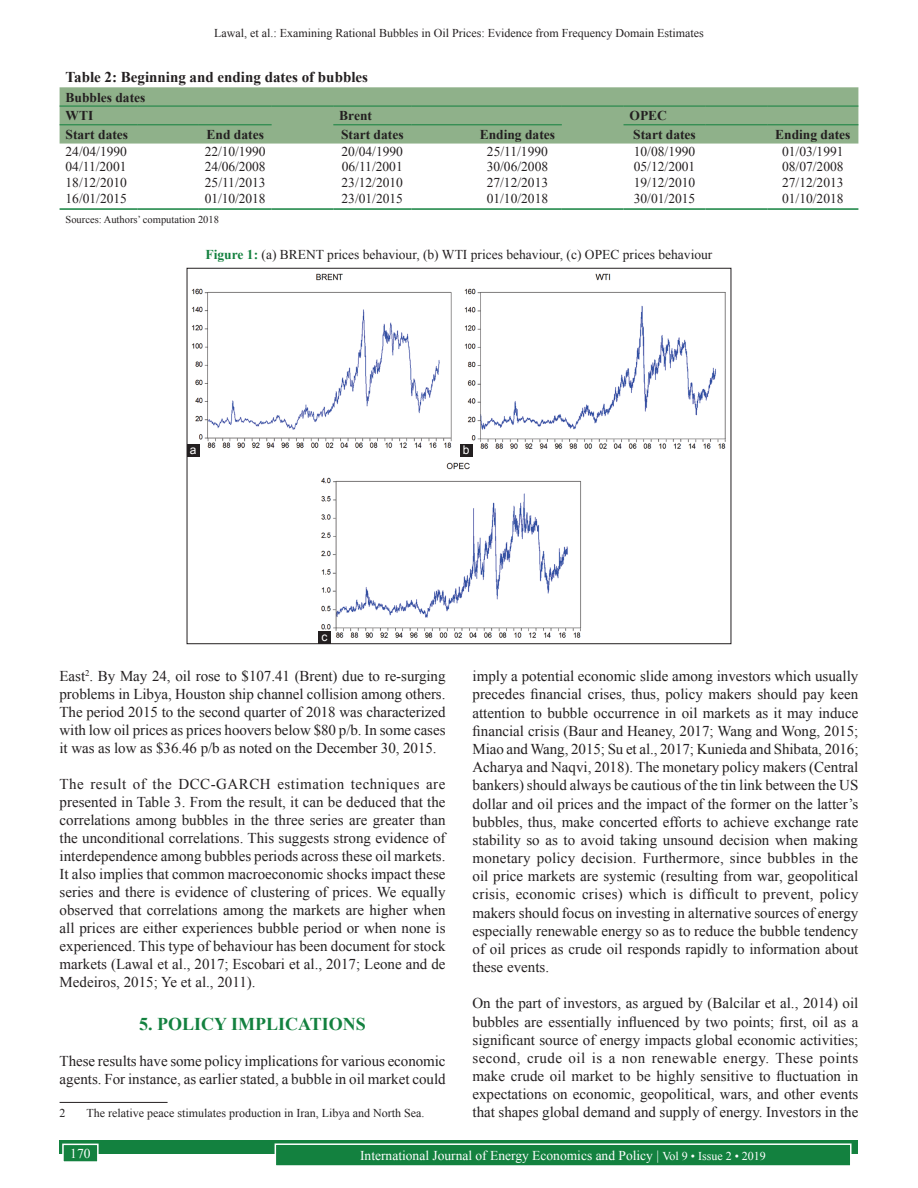
<style>
.page{position:relative;width:918px;height:1188px;background:#fff}
.page>*{position:absolute;margin:0;border:0;box-sizing:border-box;transform-origin:0 0}
.t1{font:700 18px "Times New Roman";color:#13813f}
.TX{font:15px/18.1px "Times New Roman";color:#231f20;text-align:justify}
.TT{font:700 15px "Times New Roman";color:#231f20}
.TB{font:13.5px "Times New Roman";color:#231f20}
.TCH{font:700 13.5px "Times New Roman";color:#231f20}
.FGC{font:13.5px "Times New Roman";color:#231f20}
.t2{font:13.5px "Times New Roman";color:#fff}
.TBL{font:13.5px "Times New Roman";color:#231f20}
.FN{font:12px "Times New Roman";color:#231f20}
.LABEL{font:12px "Arial";color:#fff}
.TFN{font:10.5px "Times New Roman";color:#231f20}
.s1{font-weight:700;color:#13813f}
.s2{font-size:12px}
</style>
<div class="page">
<div style="left:60px;top:1140px;width:798px;height:13px;background:#13813f"></div>
<div style="left:275px;top:1144px;width:576px;height:22px;background:#13813f"></div>
<div style="left:275px;top:1143px;width:577px;height:24px;border:2px solid #fff"></div>
<div style="left:63px;top:1144px;width:35px;height:18px;background:#13813f"></div>
<div style="left:62px;top:1144px;width:37px;height:19px;border:2px solid #fff"></div>
<hr style="left:60px;top:1102px;width:108px;height:1px;background:#231f20">
<svg style="left:60px;top:87px;width:798px;height:57px;fill:#8fb18a"></svg>
<hr style="left:60px;top:208px;width:77px;height:2px;background:#13813f">
<hr style="left:137px;top:208px;width:62px;height:2px;background:#13813f">
<hr style="left:199px;top:208px;width:73px;height:2px;background:#13813f">
<hr style="left:272px;top:208px;width:61px;height:2px;background:#13813f">
<hr style="left:333px;top:208px;width:78px;height:2px;background:#13813f">
<hr style="left:411px;top:208px;width:62px;height:2px;background:#13813f">
<hr style="left:473px;top:208px;width:89px;height:2px;background:#13813f">
<hr style="left:562px;top:208px;width:62px;height:2px;background:#13813f">
<hr style="left:624px;top:208px;width:82px;height:2px;background:#13813f">
<hr style="left:706px;top:208px;width:61px;height:2px;background:#13813f">
<hr style="left:767px;top:208px;width:91px;height:2px;background:#13813f">
<hr style="left:60px;top:106px;width:77px;height:1px;background:#13813f">
<hr style="left:137px;top:106px;width:62px;height:1px;background:#13813f">
<hr style="left:199px;top:106px;width:73px;height:1px;background:#13813f">
<hr style="left:333px;top:106px;width:78px;height:1px;background:#13813f">
<hr style="left:411px;top:106px;width:62px;height:1px;background:#13813f">
<hr style="left:473px;top:106px;width:89px;height:1px;background:#13813f">
<hr style="left:624px;top:106px;width:82px;height:1px;background:#13813f">
<hr style="left:706px;top:106px;width:61px;height:1px;background:#13813f">
<hr style="left:767px;top:106px;width:91px;height:1px;background:#13813f">
<hr style="left:60px;top:125px;width:77px;height:1px;background:#13813f">
<hr style="left:137px;top:125px;width:62px;height:1px;background:#13813f">
<hr style="left:199px;top:125px;width:73px;height:1px;background:#13813f">
<hr style="left:333px;top:125px;width:78px;height:1px;background:#13813f">
<hr style="left:411px;top:125px;width:62px;height:1px;background:#13813f">
<hr style="left:473px;top:125px;width:89px;height:1px;background:#13813f">
<hr style="left:624px;top:125px;width:82px;height:1px;background:#13813f">
<hr style="left:706px;top:125px;width:61px;height:1px;background:#13813f">
<hr style="left:767px;top:125px;width:91px;height:1px;background:#13813f">
<hr style="left:272px;top:106px;width:61px;height:1px;background:#13813f">
<hr style="left:562px;top:106px;width:62px;height:1px;background:#13813f">
<img style="left:191px;top:273px;width:535px;height:365px">
<div style="left:187px;top:444px;width:13px;height:13px;background:#231f20"></div>
<div style="left:460px;top:444px;width:12px;height:13px;background:#231f20"></div>
<div style="left:318px;top:631px;width:13px;height:13px;background:#231f20"></div>
<p class="FN" style="left:214px;top:25px;width:491px">Lawal, et al.: Examining Rational Bubbles in Oil Prices: Evidence from Frequency Domain Estimates</p>
<p class="TT" style="left:66px;top:67px;width:304px">Table 2: Beginning and ending dates of bubbles</p>
<p class="TCH" style="left:66px;top:88px;width:81px">Bubbles dates</p>
<p class="TCH" style="left:66px;top:107px;width:29px">WTI</p>
<p class="TCH" style="left:339px;top:107px;width:34px">Brent</p>
<p class="TCH" style="left:630px;top:107px;width:39px">OPEC</p>
<p class="TCH" style="left:66px;top:125px;width:64px">Start dates</p>
<p class="TCH" style="left:207px;top:125px;width:59px">End dates</p>
<p class="TCH" style="left:341px;top:125px;width:64px">Start dates</p>
<p class="TCH" style="left:480px;top:125px;width:77px">Ending dates</p>
<p class="TCH" style="left:633px;top:125px;width:64px">Start dates</p>
<p class="TCH" style="left:775px;top:125px;width:77px">Ending dates</p>
<p class="TB" style="left:66px;top:142px;width:63px">24/04/1990</p>
<p class="TB" style="left:205px;top:142px;width:62px">22/10/1990</p>
<p class="TB" style="left:342px;top:142px;width:63px">20/04/1990</p>
<p class="TB" style="left:487px;top:142px;width:63px">25/11/1990</p>
<p class="TB" style="left:634px;top:142px;width:63px">10/08/1990</p>
<p class="TB" style="left:782px;top:142px;width:63px">01/03/1991</p>
<p class="TB" style="left:66px;top:158px;width:63px">04/11/2001</p>
<p class="TB" style="left:205px;top:158px;width:62px">24/06/2008</p>
<p class="TB" style="left:342px;top:158px;width:63px">06/11/2001</p>
<p class="TB" style="left:487px;top:158px;width:63px">30/06/2008</p>
<p class="TB" style="left:634px;top:158px;width:63px">05/12/2001</p>
<p class="TB" style="left:782px;top:158px;width:63px">08/07/2008</p>
<p class="TB" style="left:66px;top:173px;width:63px">18/12/2010</p>
<p class="TB" style="left:205px;top:173px;width:62px">25/11/2013</p>
<p class="TB" style="left:342px;top:173px;width:63px">23/12/2010</p>
<p class="TB" style="left:487px;top:173px;width:63px">27/12/2013</p>
<p class="TB" style="left:634px;top:173px;width:63px">19/12/2010</p>
<p class="TB" style="left:782px;top:173px;width:63px">27/12/2013</p>
<p class="TBL" style="left:66px;top:190px;width:63px">16/01/2015</p>
<p class="TBL" style="left:205px;top:190px;width:62px">01/10/2018</p>
<p class="TBL" style="left:342px;top:190px;width:63px">23/01/2015</p>
<p class="TBL" style="left:487px;top:190px;width:63px">01/10/2018</p>
<p class="TBL" style="left:634px;top:190px;width:63px">30/01/2015</p>
<p class="TBL" style="left:782px;top:190px;width:63px">01/10/2018</p>
<p class="TFN" style="left:66px;top:212px;width:155px">Sources: Authors’ computation 2018</p>
<p class="FGC" style="left:206px;top:245px;width:508px"><span class="s1">Figure 1:</span> (a) BRENT prices behaviour, (b) WTI prices behaviour, (c) OPEC prices behaviour</p>
<p class="LABEL" style="left:190px;top:442px;width:8px">a</p>
<p class="LABEL" style="left:463px;top:442px;width:8px">b</p>
<p class="LABEL" style="left:321px;top:629px;width:7px">c</p>
<p class="TX" style="left:60px;top:667px;width:387px">East<sup>2</sup>. By May 24, oil rose to $107.41 (Brent) due to re-surging problems in Libya, Houston ship channel collision among others.<br>The period 2015 to the second quarter of 2018 was characterized with low oil prices as prices hoovers below $80 p/b. In some cases it was as low as $36.46 p/b as noted on the December 30, 2015.</p>
<p class="TX" style="left:60px;top:775px;width:387px">The result of the DCC-GARCH estimation techniques are presented in Table 3. From the result, it can be deduced that the correlations among bubbles in the three series are greater than the unconditional correlations. This suggests strong evidence of interdependence among bubbles periods across these oil markets.<br>It also implies that common macroeconomic shocks impact these series and there is evidence of clustering of prices. We equally observed that correlations among the markets are higher when all prices are either experiences bubble period or when none is experienced. This type of behaviour has been document for stock markets (Lawal et al., 2017; Escobari et al., 2017; Leone and de Medeiros, 2015; Ye et al., 2011).</p>
<h1 class="t1" style="left:139px;top:1011px;width:228px">5. POLICY IMPLICATIONS</h1>
<p class="TX" style="left:60px;top:1052px;width:388px">These results have some policy implications for various economic agents. For instance, as earlier stated, a bubble in oil market could</p>
<p class="FN" style="left:60px;top:1105px;width:7px">2</p>
<p class="FN" style="left:87px;top:1105px;width:339px">The relative peace stimulates production in Iran, Libya and North Sea.</p>
<p class="TX" style="left:472px;top:667px;width:388px">imply a potential economic slide among investors which usually precedes financial crises, thus, policy makers should pay keen attention to bubble occurrence in oil markets as it may induce financial crisis (Baur and Heaney, 2017; Wang and Wong, 2015; Miao and Wang, 2015; Su et al., 2017; Kunieda and Shibata, 2016; Acharya and Naqvi, 2018). The monetary policy makers (Central bankers) should always be cautious of the tin link between the US dollar and oil prices and the impact of the former on the latter’s bubbles, thus, make concerted efforts to achieve exchange rate stability so as to avoid taking unsound decision when making monetary policy decision. Furthermore, since bubbles in the oil price markets are systemic (resulting from war, geopolitical crisis, economic crises) which is difficult to prevent, policy makers should focus on investing in alternative sources of energy especially renewable energy so as to reduce the bubble tendency of oil prices as crude oil responds rapidly to information about these events.</p>
<p class="TX" style="left:472px;top:994px;width:387px">On the part of investors, as argued by (Balcilar et al., 2014) oil bubbles are essentially influenced by two points; first, oil as a significant source of energy impacts global economic activities; second, crude oil is a non renewable energy. These points make crude oil market to be highly sensitive to fluctuation in expectations on economic, geopolitical, wars, and other events that shapes global demand and supply of energy. Investors in the</p>
<p class="t2" style="left:70px;top:1144px;width:22px">170</p>
<p class="t2" style="left:360px;top:1146px;width:407px">International Journal of Energy Economics and Policy | <span class="s2">Vol 9 • Issue 2 • 2019</span></p>
</div>
